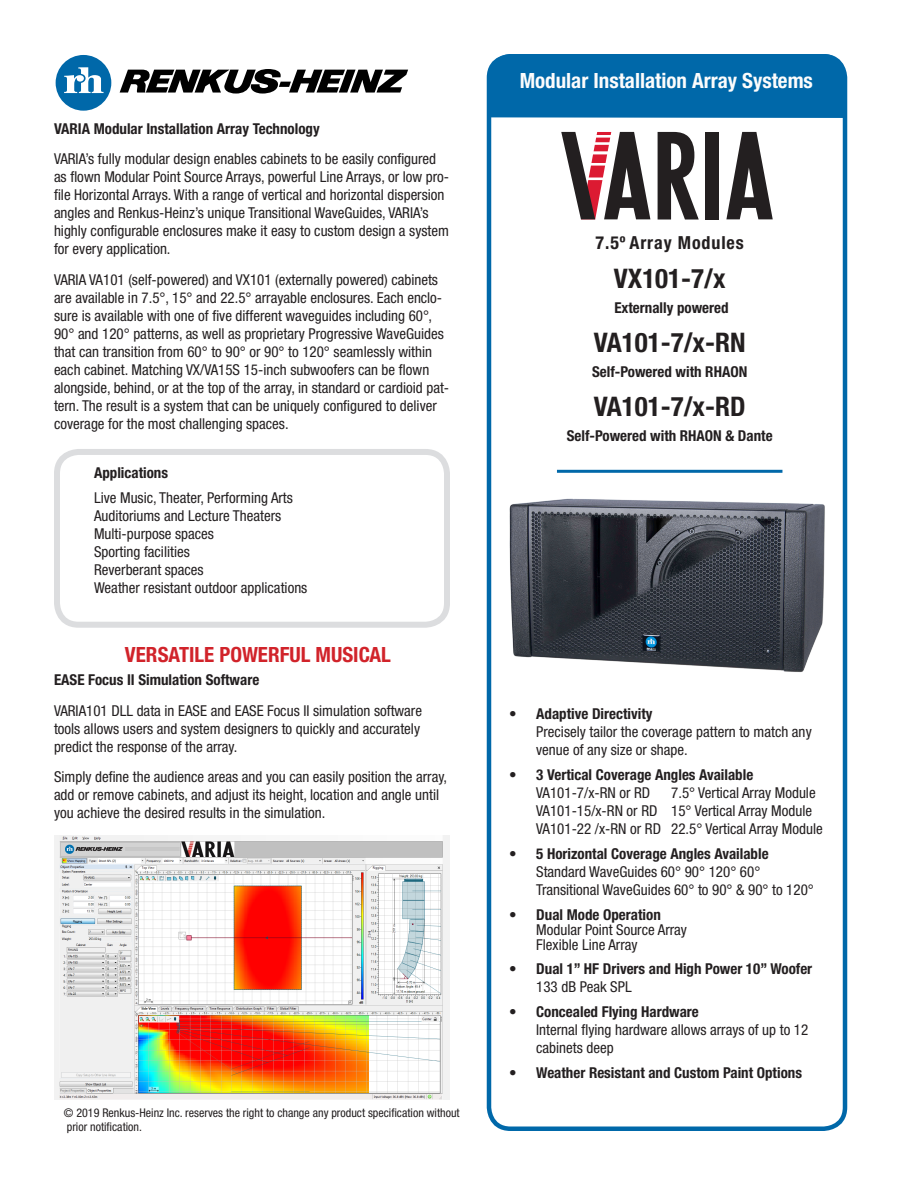
<style>
.page{position:relative;width:918px;height:1188px;background:#fff}
.page>*{position:absolute;margin:0;border:0;box-sizing:border-box;transform-origin:0 0}
.t1{font:700 condensed 27px "Helvetica Neue LT Std";color:#231f20}
.t2{font:700 condensed 21px "Helvetica Neue LT Std";color:#fcfcfc}
.t3{font:700 condensed 21px "Helvetica Neue LT Std";color:#d1232a}
.t4{font:700 condensed 18px "Helvetica Neue LT Std";letter-spacing:.05em;color:#231f20}
.t5{font:condensed 15px/18px "Helvetica Neue LT Std";color:#231f20}
.t6{font:700 condensed 15px "Helvetica Neue LT Std";color:#231f20}
.t7{font:condensed 12px "Helvetica Neue LT Std";color:#231f20}
</style>
<div class="page">
<div style="left:487px;top:54px;width:360px;height:1077px;border:4px solid #0068a9;border-radius:22px"></div>
<svg style="left:120px;top:69px;width:288px;height:25px"></svg>
<svg style="left:56px;top:55px;width:55px;height:56px"></svg>
<div style="left:489px;top:54px;width:355px;height:64px;background:#0068a9"></div>
<div style="left:54px;top:449px;width:396px;height:179px;border:6px solid #dcdddf;border-radius:22px"></div>
<hr style="left:557px;top:470px;width:225px;height:3px;background:#0068a9">
<svg style="left:726px;top:132px;width:47px;height:87px"></svg>
<div style="left:706px;top:132px;width:13px;height:87px;background:#231f20"></div>
<svg style="left:561px;top:132px;width:89px;height:87px"></svg>
<svg style="left:657px;top:132px;width:42px;height:88px"></svg>
<img style="left:509px;top:498px;width:316px;height:174px">
<img style="left:54px;top:836px;width:395px;height:264px">
<p class="t6" style="left:54px;top:120px;width:267px">VARIA Modular Installation Array Technology</p>
<p class="t5" style="left:54px;top:150px;width:397px">VARIA’s fully modular design enables cabinets to be easily configured as flown Modular Point Source Arrays, powerful Line Arrays, or low pro&shy;file Horizontal Arrays. With a range of vertical and horizontal dispersion angles and Renkus-Heinz’s unique Transitional WaveGuides, VARIA’s highly configurable enclosures make it easy to custom design a system for every application.</p>
<p class="t5" style="left:54px;top:270px;width:397px">VARIA VA101 (self-powered) and VX101 (externally powered) cabinets are available in 7.5°, 15° and 22.5° arrayable enclosures. Each enclo&shy;sure is available with one of five different waveguides including 60°, 90° and 120° patterns, as well as proprietary Progressive WaveGuides that can transition from 60° to 90° or 90° to 120° seamlessly within each cabinet. Matching VX/VA15S 15-inch subwoofers can be flown alongside, behind, or at the top of the array, in standard or cardioid pat&shy;tern. The result is a system that can be uniquely configured to deliver coverage for the most challenging spaces.</p>
<p class="t6" style="left:94px;top:464px;width:76px">Applications</p>
<p class="t5" style="left:94px;top:488px;width:215px">Live Music, Theater, Performing Arts<br>Auditoriums and Lecture Theaters<br>Multi-purpose spaces<br>Sporting facilities<br>Reverberant spaces<br>Weather resistant outdoor applications</p>
<p class="t3" style="left:125px;top:642px;width:268px">VERSATILE POWERFUL MUSICAL</p>
<p class="t6" style="left:54px;top:671px;width:207px">EASE Focus II Simulation Software</p>
<p class="t5" style="left:54px;top:701px;width:370px">VARIA101 DLL data in EASE and EASE Focus II simulation software tools allows users and system designers to quickly and accurately predict the response of the array.</p>
<p class="t5" style="left:54px;top:767px;width:395px">Simply define the audience areas and you can easily position the array, add or remove cabinets, and adjust its height, location and angle until you achieve the desired results in the simulation.</p>
<p class="t7" style="left:64px;top:1106px;width:397px">© 2019 Renkus-Heinz Inc. reserves the right to change any product specification without</p>
<p class="t7" style="left:67px;top:1120px;width:77px">prior notification.</p>
<p class="t2" style="left:520px;top:68px;width:295px">Modular Installation Array Systems</p>
<p class="t4" style="left:596px;top:232px;width:150px">7.5º Array Modules</p>
<p class="t1" style="left:614px;top:262px;width:113px">VX101-7/x</p>
<p class="t6" style="left:614px;top:298px;width:116px">Externally powered</p>
<p class="t1" style="left:594px;top:326px;width:153px">VA101-7/x-RN</p>
<p class="t6" style="left:592px;top:363px;width:157px">Self-Powered with RHAON</p>
<p class="t1" style="left:594px;top:390px;width:153px">VA101-7/x-RD</p>
<p class="t6" style="left:567px;top:427px;width:207px">Self-Powered with RHAON &amp; Dante</p>
<p class="t6" style="left:509px;top:705px;width:145px">• Adaptive Directivity</p>
<p class="t5" style="left:536px;top:723px;width:277px">Precisely tailor the coverage pattern to match any venue of any size or shape.</p>
<p class="t6" style="left:509px;top:766px;width:246px">• 3 Vertical Coverage Angles Available</p>
<p class="t5" style="left:536px;top:784px;width:116px">VA101-7/x-RN or RD</p>
<p class="t5" style="left:671px;top:784px;width:146px">7.5° Vertical Array Module</p>
<p class="t5" style="left:536px;top:802px;width:277px">VA101-15/x-RN or RD 15° Vertical Array Module</p>
<p class="t5" style="left:536px;top:820px;width:288px">VA101-22 /x-RN or RD 22.5° Vertical Array Module</p>
<p class="t6" style="left:509px;top:845px;width:261px">• 5 Horizontal Coverage Angles Available</p>
<p class="t5" style="left:536px;top:863px;width:226px">Standard WaveGuides 60° 90° 120° 60°</p>
<p class="t5" style="left:536px;top:881px;width:279px">Transitional WaveGuides 60° to 90° &amp; 90° to 120°</p>
<p class="t6" style="left:509px;top:905px;width:153px">• Dual Mode Operation</p>
<p class="t5" style="left:536px;top:920px;width:152px">Modular Point Source Array</p>
<p class="t5" style="left:536px;top:935px;width:103px">Flexible Line Array</p>
<p class="t6" style="left:509px;top:960px;width:305px">• Dual 1” HF Drivers and High Power 10” Woofer</p>
<p class="t5" style="left:536px;top:978px;width:97px">133 dB Peak SPL</p>
<p class="t6" style="left:509px;top:1003px;width:191px">• Concealed Flying Hardware</p>
<p class="t5" style="left:536px;top:1021px;width:274px">Internal flying hardware allows arrays of up to 12 cabinets deep</p>
<p class="t6" style="left:509px;top:1064px;width:294px">• Weather Resistant and Custom Paint Options</p>
</div>
